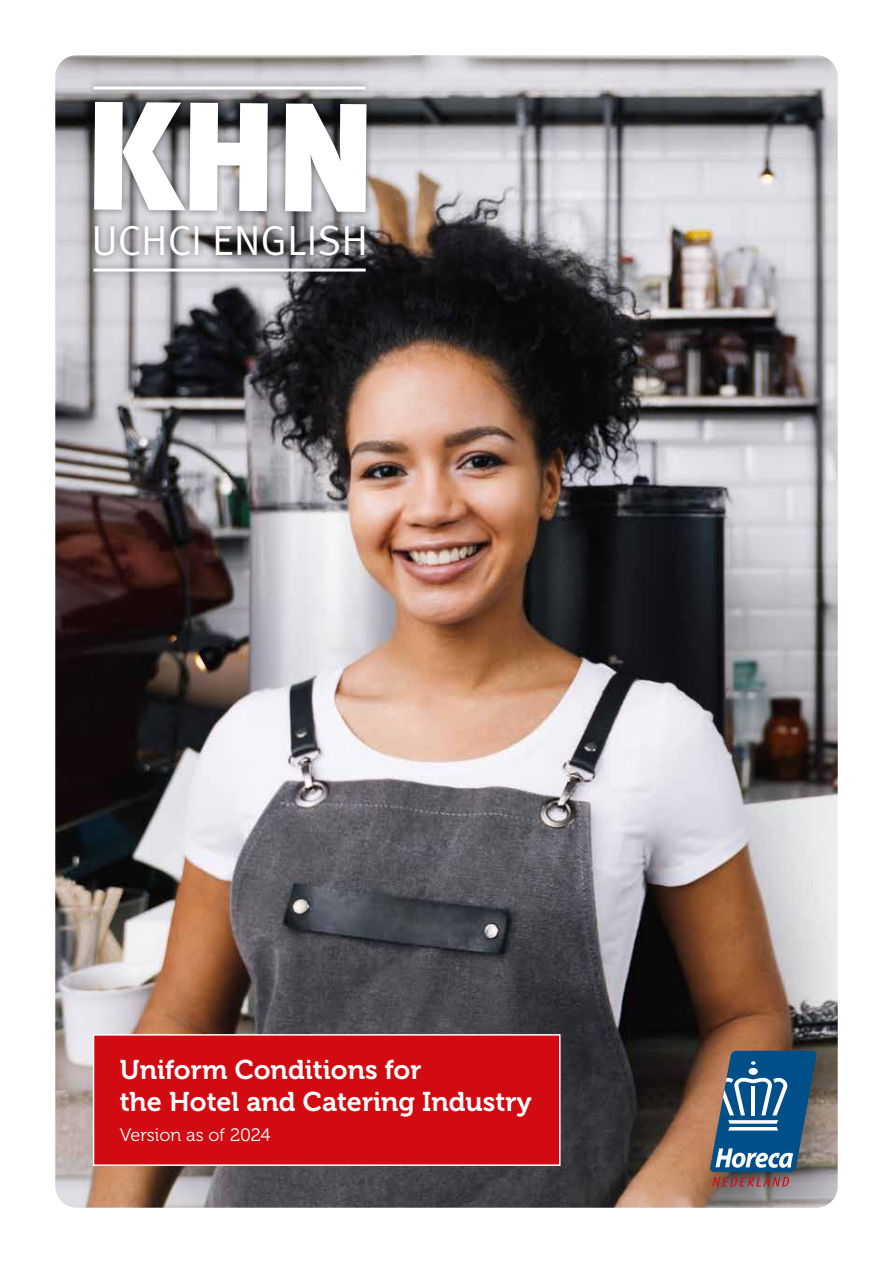
<style>
.page{position:relative;width:893px;height:1263px;background:#fff}
.page>*{position:absolute;margin:0;border:0;box-sizing:border-box;transform-origin:0 0}
.t1{font:900 154.5px "Meta Plus";color:#fff}
.t2{font:42px "Meta Plus Normal";letter-spacing:.005em;color:#fff}
.t3{font:27px/32.4px "Museo 700";color:#fff}
.t4{font:18px "Museo 300";color:#fff}
</style>
<div class="page">
<img style="left:55px;top:55px;width:783px;height:1153px">
<svg style="left:710px;top:1051px;width:106px;height:135px"></svg>
<div style="left:94px;top:1035px;width:466px;height:130px;background:#d20a11"></div>
<div style="left:93px;top:1034px;width:468px;height:132px;border:2px solid #fff"></div>
<div style="left:86px;top:79px;width:289px;height:200px;background:#000;opacity:.5"></div>
<hr style="left:94px;top:87px;width:272px;height:3px;background:#fff">
<hr style="left:94px;top:269px;width:272px;height:3px;background:#fff">
<h1 class="t1" style="left:82px;top:66px;width:299px">KHN</h1>
<h2 class="t2" style="left:91px;top:216px;width:278px">UCHCI ENGLISH</h2>
<p class="t3" style="left:120px;top:1054px;width:414px">Uniform Conditions for<br>the Hotel and Catering Industry</p>
<p class="t4" style="left:120px;top:1125px;width:152px">Version as of 2024</p>
</div>
